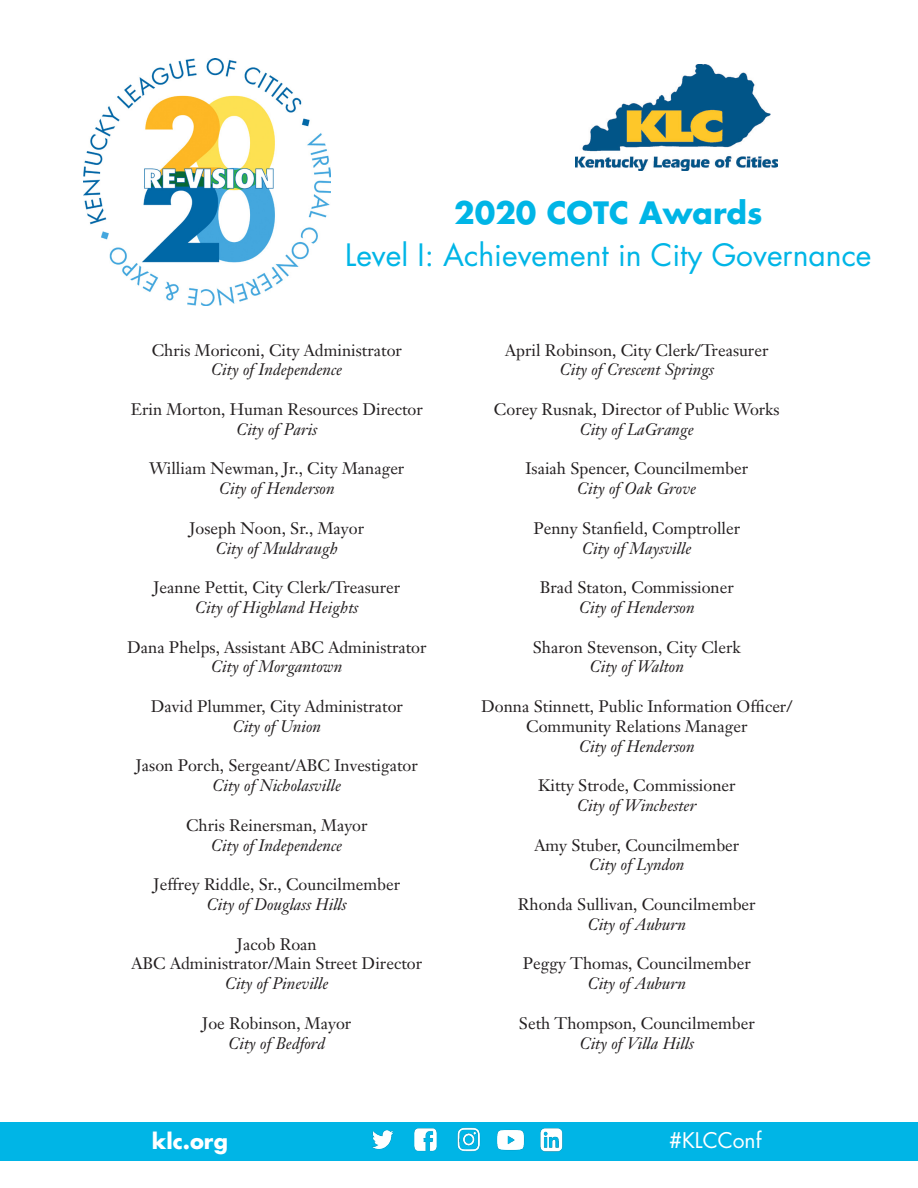
<style>
.page{position:relative;width:918px;height:1188px;background:#fff}
.page>*{position:absolute;margin:0;border:0;box-sizing:border-box;transform-origin:0 0}
.t1{font:30px "Futura";color:#00b5e6}
.t2{font:700 30px "Futura";color:#00b5e6}
.t3{font:21px "Futura";color:#fff}
.t4{font:700 21px "Futura";color:#fff}
.t5{font:16.5px/19.8px "Janson Text";color:#231f20;text-align:center}
.t6{font:italic 16.5px "Janson Text";color:#231f20}
</style>
<div class="page">
<img style="left:84px;top:59px;width:246px;height:246px">
<div style="left:1px;top:1122px;width:917px;height:39px;background:#00b5e6"></div>
<img style="left:372px;top:1127px;width:191px;height:25px">
<img style="left:576px;top:65px;width:202px;height:105px">
<p class="t2" style="left:454px;top:192px;width:310px">2020 COTC Awards</p>
<p class="t1" style="left:345px;top:234px;width:528px">Level I: Achievement in City Governance</p>
<p class="t5" style="left:152px;top:340px;width:252px">Chris Moriconi, City Administrator</p>
<p class="t6" style="left:211px;top:359px;width:133px">City of Independence</p>
<p class="t5" style="left:131px;top:399px;width:294px">Erin Morton, Human Resources Director</p>
<p class="t6" style="left:236px;top:419px;width:82px">City of Paris</p>
<p class="t5" style="left:149px;top:459px;width:257px">William Newman, Jr., City Manager</p>
<p class="t6" style="left:219px;top:478px;width:117px">City of Henderson</p>
<p class="t5" style="left:190px;top:518px;width:176px">Joseph Noon, Sr., Mayor</p>
<p class="t6" style="left:216px;top:538px;width:124px">City of Muldraugh</p>
<p class="t5" style="left:154px;top:577px;width:248px">Jeanne Pettit, City Clerk/Treasurer</p>
<p class="t6" style="left:195px;top:597px;width:165px">City of Highland Heights</p>
<p class="t5" style="left:127px;top:637px;width:301px">Dana Phelps, Assistant ABC Administrator</p>
<p class="t6" style="left:211px;top:656px;width:133px">City of Morgantown</p>
<p class="t5" style="left:151px;top:696px;width:254px">David Plummer, City Administrator</p>
<p class="t6" style="left:233px;top:716px;width:90px">City of Union</p>
<p class="t5" style="left:136px;top:756px;width:284px">Jason Porch, Sergeant/ABC Investigator</p>
<p class="t6" style="left:213px;top:775px;width:130px">City of Nicholasville</p>
<p class="t5" style="left:186px;top:815px;width:183px">Chris Reinersman, Mayor</p>
<p class="t6" style="left:211px;top:835px;width:133px">City of Independence</p>
<p class="t5" style="left:154px;top:874px;width:248px">Jeffrey Riddle, Sr., Councilmember</p>
<p class="t6" style="left:207px;top:894px;width:141px">City of Douglass Hills</p>
<p class="t5" style="left:237px;top:934px;width:81px">Jacob Roan</p>
<p class="t5" style="left:132px;top:954px;width:292px">ABC Administrator/Main Street Director</p>
<p class="t6" style="left:225px;top:973px;width:105px">City of Pineville</p>
<p class="t5" style="left:202px;top:1013px;width:151px">Joe Robinson, Mayor</p>
<p class="t6" style="left:229px;top:1033px;width:98px">City of Bedford</p>
<p class="t5" style="left:505px;top:340px;width:265px">April Robinson, City Clerk/Treasurer</p>
<p class="t6" style="left:560px;top:359px;width:156px">City of Crescent Springs</p>
<p class="t5" style="left:494px;top:399px;width:287px">Corey Rusnak, Director of Public Works</p>
<p class="t6" style="left:580px;top:419px;width:116px">City of LaGrange</p>
<p class="t5" style="left:526px;top:459px;width:224px">Isaiah Spencer, Councilmember</p>
<p class="t6" style="left:577px;top:478px;width:121px">City of Oak Grove</p>
<p class="t5" style="left:533px;top:518px;width:208px">Penny Stanfield, Comptroller</p>
<p class="t6" style="left:582px;top:538px;width:111px">City of Maysville</p>
<p class="t5" style="left:540px;top:577px;width:195px">Brad Staton, Commissioner</p>
<p class="t6" style="left:579px;top:597px;width:117px">City of Henderson</p>
<p class="t5" style="left:533px;top:637px;width:210px">Sharon Stevenson, City Clerk</p>
<p class="t6" style="left:590px;top:656px;width:96px">City of Walton</p>
<p class="t5" style="left:481px;top:696px;width:313px">Donna Stinnett, Public Information Officer/<br>Community Relations Manager</p>
<p class="t6" style="left:579px;top:736px;width:117px">City of Henderson</p>
<p class="t5" style="left:538px;top:775px;width:199px">Kitty Strode, Commissioner</p>
<p class="t6" style="left:577px;top:795px;width:121px">City of Winchester</p>
<p class="t5" style="left:534px;top:835px;width:206px">Amy Stuber, Councilmember</p>
<p class="t6" style="left:589px;top:854px;width:97px">City of Lyndon</p>
<p class="t5" style="left:518px;top:894px;width:239px">Rhonda Sullivan, Councilmember</p>
<p class="t6" style="left:588px;top:914px;width:100px">City of Auburn</p>
<p class="t5" style="left:523px;top:954px;width:229px">Peggy Thomas, Councilmember</p>
<p class="t6" style="left:588px;top:973px;width:100px">City of Auburn</p>
<p class="t5" style="left:519px;top:1013px;width:237px">Seth Thompson, Councilmember</p>
<p class="t6" style="left:580px;top:1033px;width:116px">City of Villa Hills</p>
<p class="t4" style="left:152px;top:1126px;width:78px">klc.org</p>
<p class="t3" style="left:669px;top:1126px;width:94px">#KLCConf</p>
</div>
